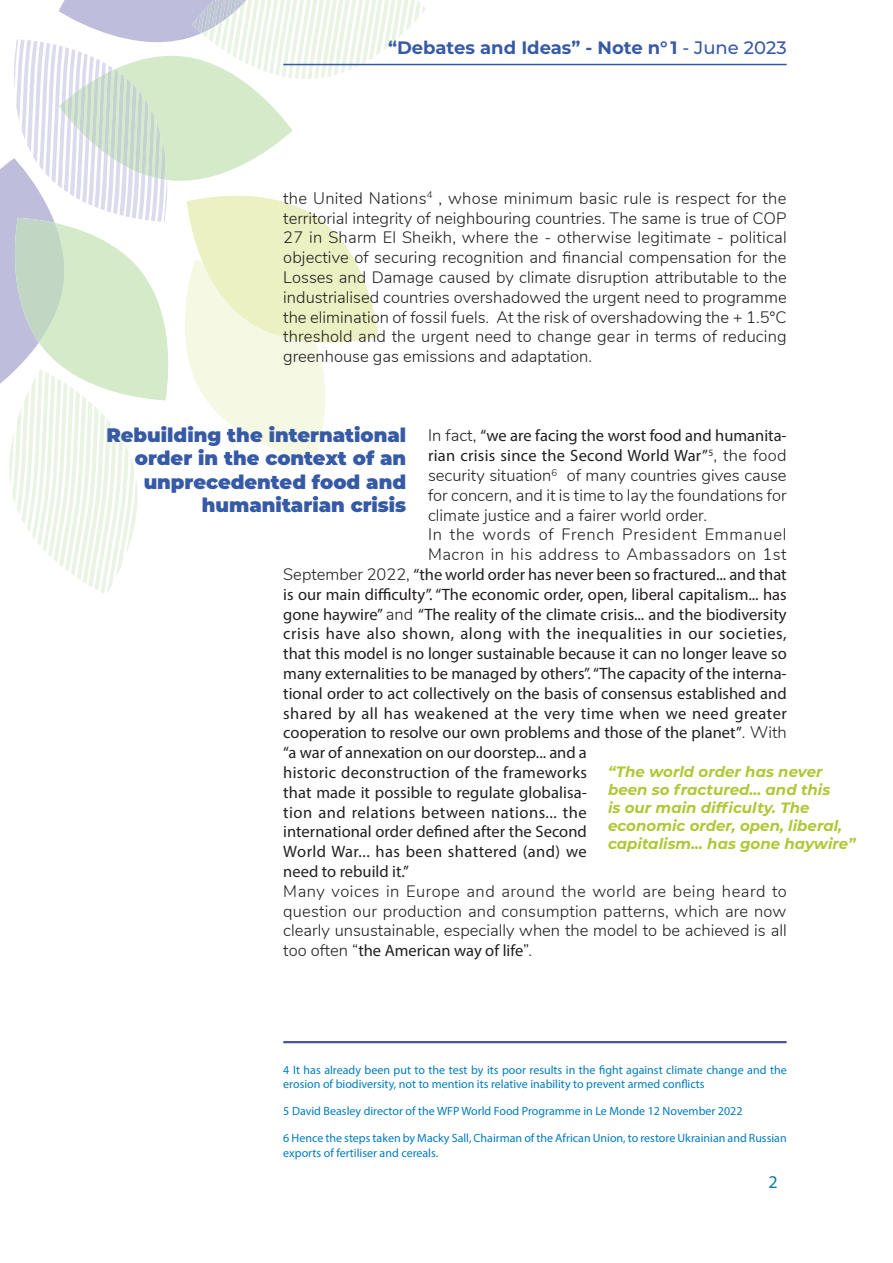
<style>
.page{position:relative;width:893px;height:1263px;background:#fff}
.page>*{position:absolute;margin:0;border:0;box-sizing:border-box;transform-origin:0 0}
.Sous-titre{font:900 19.5px/23.4px "Montserrat";color:#365aa6;text-align:right}
.Note_CEF{font:700 18px "Montserrat";color:#365aa6}
.t1{font:18px "Myriad Pro";color:#0080a2}
.Corps_de_texte{font:300 16.5px/19.8px "Nunito";color:#231f20;text-align:justify}
.Corps_de_texte-2{font:16.5px "Myriad Pro";color:#231f20}
.Corps_de_texte-3{font:16.5px "Myriad Pro";letter-spacing:.03em;color:#231f20}
.Corps_de_texte-4{font:16.5px "Myriad Pro";letter-spacing:.035em;color:#231f20}
.Corps_de_texte-5{font:16.5px "Myriad Pro";letter-spacing:.02em;color:#231f20}
.Corps_de_texte-6{font:300 16.5px "Nunito";letter-spacing:.025em;color:#231f20}
.Corps_de_texte-7{font:300 16.5px "Nunito";letter-spacing:.045em;color:#231f20}
.Corps_de_texte-8{font:16.5px "Myriad Pro";letter-spacing:.025em;color:#231f20}
.Citation{font:italic 700 15px/18px "Montserrat";color:#b0c836}
.Note_de_bas_de_page{font:12px/14.4px "Myriad Pro";color:#007cbf}
.s1{font-weight:500}
.s2{font-family:"Myriad Pro";font-weight:400}
.s3{font-family:"Nunito";font-weight:300}
</style>
<div class="page">
<svg style="left:0;top:0;width:426px;height:593px"></svg>
<hr style="left:283px;top:64px;width:504px;height:1px;background:#365aa6">
<hr style="left:283px;top:1041px;width:504px;height:2px;background:#4a54a2">
<p class="Note_CEF" style="left:388px;top:34px;width:400px">“Debates and Ideas” - Note n° 1 <span class="s1">- June 2023</span></p>
<p class="Corps_de_texte" style="left:283px;top:187px;width:505px">the United Nations<sup>4</sup> , whose minimum basic rule is respect for the territorial integrity of neighbouring countries. The same is true of COP 27 in Sharm El Sheikh, where the - otherwise legitimate - political objective of securing recognition and financial compensation for the Losses and Damage caused by climate disruption attributable to the industrialised countries overshadowed the urgent need to programme the elimination of fossil fuels. At the risk of overshadowing the + 1.5°C threshold and the urgent need to change gear in terms of reducing greenhouse gas emissions and adaptation.</p>
<p class="Sous-titre" style="left:106px;top:422px;width:301px">Rebuilding the international order in the context of an unprecedented food and humanitarian crisis</p>
<p class="Corps_de_texte" style="left:428px;top:425px;width:360px">In fact, <span class="s2">“we are facing the worst food and humanita&shy;rian crisis since the Second World War”</span><sup>5</sup>, the food security situation<sup>6</sup> of many countries gives cause for concern, and it is time to lay the foundations for climate justice and a fairer world order.</p>
<p class="Corps_de_texte-7" style="left:428px;top:523px;width:360px">In the words of French President Emmanuel</p>
<p class="Corps_de_texte-6" style="left:428px;top:542px;width:360px">Macron in his address to Ambassadors on 1st</p>
<p class="Corps_de_texte-2" style="left:283px;top:564px;width:505px"><span class="s3">September 2022,</span> “the world order has never been so fractured... and that</p>
<p class="Corps_de_texte-2" style="left:283px;top:584px;width:505px">is our main difficulty”. “The economic order, open, liberal capitalism... has</p>
<p class="Corps_de_texte-2" style="left:283px;top:604px;width:505px">gone haywire” <span class="s3">and</span> “The reality of the climate crisis... and the biodiversity</p>
<p class="Corps_de_texte-4" style="left:283px;top:624px;width:505px">crisis have also shown, along with the inequalities in our societies,</p>
<p class="Corps_de_texte-2" style="left:283px;top:643px;width:505px">that this model is no longer sustainable because it can no longer leave so</p>
<p class="Corps_de_texte-2" style="left:283px;top:663px;width:505px">many externalities to be managed by others”. “The capacity of the interna-</p>
<p class="Corps_de_texte-2" style="left:283px;top:683px;width:505px">tional order to act collectively on the basis of consensus established and</p>
<p class="Corps_de_texte-3" style="left:283px;top:703px;width:505px">shared by all has weakened at the very time when we need greater</p>
<p class="Corps_de_texte-2" style="left:283px;top:723px;width:505px">cooperation to resolve our own problems and those of the planet”<span class="s3">. With</span></p>
<p class="Corps_de_texte-2" style="left:283px;top:742px;width:305px">“a war of annexation on our doorstep... and a</p>
<p class="Corps_de_texte-5" style="left:283px;top:762px;width:305px">historic deconstruction of the frameworks</p>
<p class="Corps_de_texte-2" style="left:283px;top:782px;width:305px">that made it possible to regulate globalisa-</p>
<p class="Corps_de_texte-3" style="left:283px;top:802px;width:305px">tion and relations between nations... the</p>
<p class="Corps_de_texte-2" style="left:283px;top:822px;width:305px">international order defined after the Second</p>
<p class="Corps_de_texte-8" style="left:283px;top:841px;width:305px">World War... has been shattered (and) we</p>
<p class="Corps_de_texte-2" style="left:283px;top:861px;width:127px">need to rebuild it.”</p>
<p class="Corps_de_texte" style="left:283px;top:880px;width:505px">Many voices in Europe and around the world are being heard to question our production and consumption patterns, which are now clearly unsustainable, especially when the model to be achieved is all too often “<span class="s2">the American way of life</span>”.</p>
<p class="Citation" style="left:608px;top:762px;width:249px">“The world order has never been so fractured... and this<br>is our main difficulty. The economic order, open, liberal, capitalism... has gone haywire”</p>
<p class="Note_de_bas_de_page" style="left:283px;top:1062px;width:505px">4 It has already been put to the test by its poor results in the fight against climate change and the erosion of biodiversity, not to mention its relative inability to prevent armed conflicts</p>
<p class="Note_de_bas_de_page" style="left:283px;top:1104px;width:461px">5 David Beasley director of the WFP World Food Programme in Le Monde 12 November 2022</p>
<p class="Note_de_bas_de_page" style="left:283px;top:1131px;width:505px">6 Hence the steps taken by Macky Sall, Chairman of the African Union, to restore Ukrainian and Russian exports of fertiliser and cereals.</p>
<p class="t1" style="left:769px;top:1170px;width:11px">2</p>
</div>
